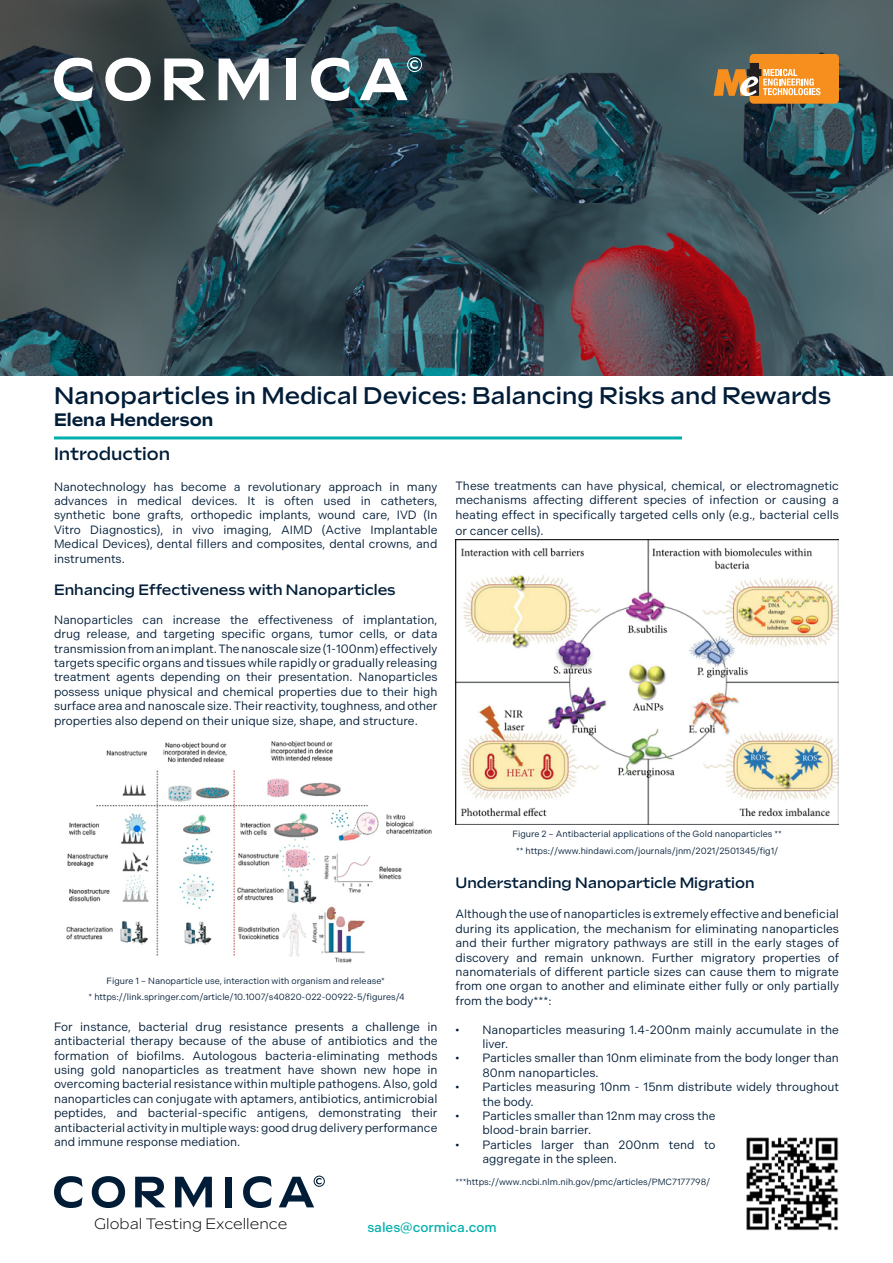
<style>
.page{position:relative;width:893px;height:1263px;background:#fff}
.page>*{position:absolute;margin:0;border:0;box-sizing:border-box;transform-origin:0 0}
.t1{font:500 24px "Sculpin";color:#001c37}
.t2{font:700 18px "Sculpin";color:#001c37}
.t3{font:500 18px "Sculpin";color:#001c37}
.t4{font:500 15px "Sculpin";color:#001c37}
.t5{font:300 15px "Sculpin";color:#000}
.t6{font:500 13.5px "Indivisible";color:#00b0ad}
.t7{font:12px/14.4px "Indivisible";color:#001c37;text-align:justify}
.t8{font:9px/16.2px "Indivisible";color:#001c37;text-align:center}
</style>
<div class="page">
<img style="left:66px;top:741px;width:366px;height:222px">
<img style="left:455px;top:540px;width:384px;height:285px">
<img style="left:746px;top:1137px;width:93px;height:93px">
<svg style="left:92px;top:1176px;width:33px;height:32px"></svg>
<svg style="left:135px;top:1177px;width:30px;height:30px"></svg>
<svg style="left:175px;top:1177px;width:37px;height:30px"></svg>
<div style="left:225px;top:1177px;width:7px;height:30px;background:#001c37"></div>
<svg style="left:54px;top:1176px;width:29px;height:32px"></svg>
<svg style="left:243px;top:1176px;width:29px;height:32px"></svg>
<svg style="left:279px;top:1177px;width:43px;height:30px"></svg>
<div style="left:314px;top:1176px;width:11px;height:10px;border:1px solid #001c37;border-radius:50%"></div>
<svg style="left:0;top:0;width:893px;height:376px;background:#3b4c54"></svg>
<svg style="left:105px;top:58px;width:46px;height:43px"></svg>
<svg style="left:164px;top:58px;width:42px;height:42px"></svg>
<svg style="left:219px;top:59px;width:50px;height:41px"></svg>
<div style="left:287px;top:59px;width:9px;height:41px;background:#fff"></div>
<svg style="left:54px;top:58px;width:39px;height:43px"></svg>
<svg style="left:311px;top:58px;width:39px;height:43px"></svg>
<svg style="left:360px;top:59px;width:58px;height:41px"></svg>
<div style="left:407px;top:57px;width:15px;height:15px;border:1px solid #fff;border-radius:50%"></div>
<div style="left:750px;top:54px;width:89px;height:50px;background:#f78f1e;border-radius:4px"></div>
<svg style="left:714px;top:63px;width:106px;height:33px"></svg>
<hr style="left:54px;top:436px;width:628px;height:3px;background:#00b0ad">
<h1 class="t1" style="left:54px;top:382px;width:779px">Nanoparticles in Medical Devices: Balancing Risks and Rewards</h1>
<h2 class="t2" style="left:54px;top:409px;width:161px">Elena Henderson</h2>
<h2 class="t3" style="left:54px;top:443px;width:118px">Introduction</h2>
<p class="t7" style="left:54px;top:479px;width:385px">Nanotechnology has become a revolutionary approach in many advances in medical devices. It is often used in catheters, synthetic bone grafts, orthopedic implants, wound care, IVD (In Vitro Diagnostics), in vivo imaging, AIMD (Active Implantable Medical Devices), dental fillers and composites, dental crowns, and instruments.</p>
<p class="t4" style="left:54px;top:581px;width:343px">Enhancing Effectiveness with Nanoparticles</p>
<p class="t7" style="left:54px;top:613px;width:385px">Nanoparticles can increase the effectiveness of implantation, drug release, and targeting specific organs, tumor cells, or data transmission from an implant. The nanoscale size (1-100nm) effectively targets specific organs and tissues while rapidly or gradually releasing treatment agents depending on their presentation. Nanoparticles possess unique physical and chemical properties due to their high surface area and nanoscale size. Their reactivity, toughness, and other properties also depend on their unique size, shape, and structure.</p>
<p class="t7" style="left:455px;top:479px;width:385px">These treatments can have physical, chemical, or electromagnetic mechanisms affecting different species of infection or causing a heating effect in specifically targeted cells only (e.g., bacterial cells</p>
<p class="t7" style="left:455px;top:524px;width:90px">or cancer cells).</p>
<p class="t8" style="left:89px;top:973px;width:318px">Figure 1 – Nanoparticle use, interaction with organism and release*<br>* https://link.springer.com/article/10.1007/s40820-022-00922-5/figures/4</p>
<p class="t7" style="left:54px;top:1019px;width:385px">For instance, bacterial drug resistance presents a challenge in antibacterial therapy because of the abuse of antibiotics and the formation of biofilms. Autologous bacteria-eliminating methods using gold nanoparticles as treatment have shown new hope in overcoming bacterial resistance within multiple pathogens. Also, gold nanoparticles can conjugate with aptamers, antibiotics, antimicrobial peptides, and bacterial-specific antigens, demonstrating their antibacterial activity in multiple ways: good drug delivery performance and immune response mediation.</p>
<p class="t8" style="left:513px;top:826px;width:271px">Figure 2 – Antibacterial applications of the Gold nanoparticles ** ** https://www.hindawi.com/journals/jnm/2021/2501345/fig1/</p>
<p class="t4" style="left:455px;top:874px;width:301px">Understanding Nanoparticle Migration</p>
<p class="t7" style="left:455px;top:907px;width:385px">Although the use of nanoparticles is extremely effective and beneficial during its application, the mechanism for eliminating nanoparticles and their further migratory pathways are still in the early stages of discovery and remain unknown. Further migratory properties of nanomaterials of different particle sizes can cause them to migrate from one organ to another and eliminate either fully or only partially from the body***:</p>
<p class="t7" style="left:482px;top:1022px;width:358px;text-indent:-27px">• Nanoparticles measuring 1.4-200nm mainly accumulate in the liver.</p>
<p class="t7" style="left:482px;top:1051px;width:358px;text-indent:-27px">• Particles smaller than 10nm eliminate from the body longer than<br>80nm nanoparticles.</p>
<p class="t7" style="left:482px;top:1080px;width:358px;text-indent:-27px">• Particles measuring 10nm - 15nm distribute widely throughout the body.</p>
<p class="t7" style="left:482px;top:1109px;width:235px;text-indent:-27px">• Particles smaller than 12nm may cross the blood-brain barrier.</p>
<p class="t7" style="left:482px;top:1137px;width:235px;text-indent:-27px">• Particles larger than 200nm tend to aggregate in the spleen.</p>
<p class="t8" style="left:455px;top:1173px;width:256px">***https://www.ncbi.nlm.nih.gov/pmc/articles/PMC7177798/</p>
<p class="t5" style="left:94px;top:1215px;width:195px">Global Testing Excellence</p>
<p class="t6" style="left:367px;top:1219px;width:131px">sales@cormica.com</p>
</div>
